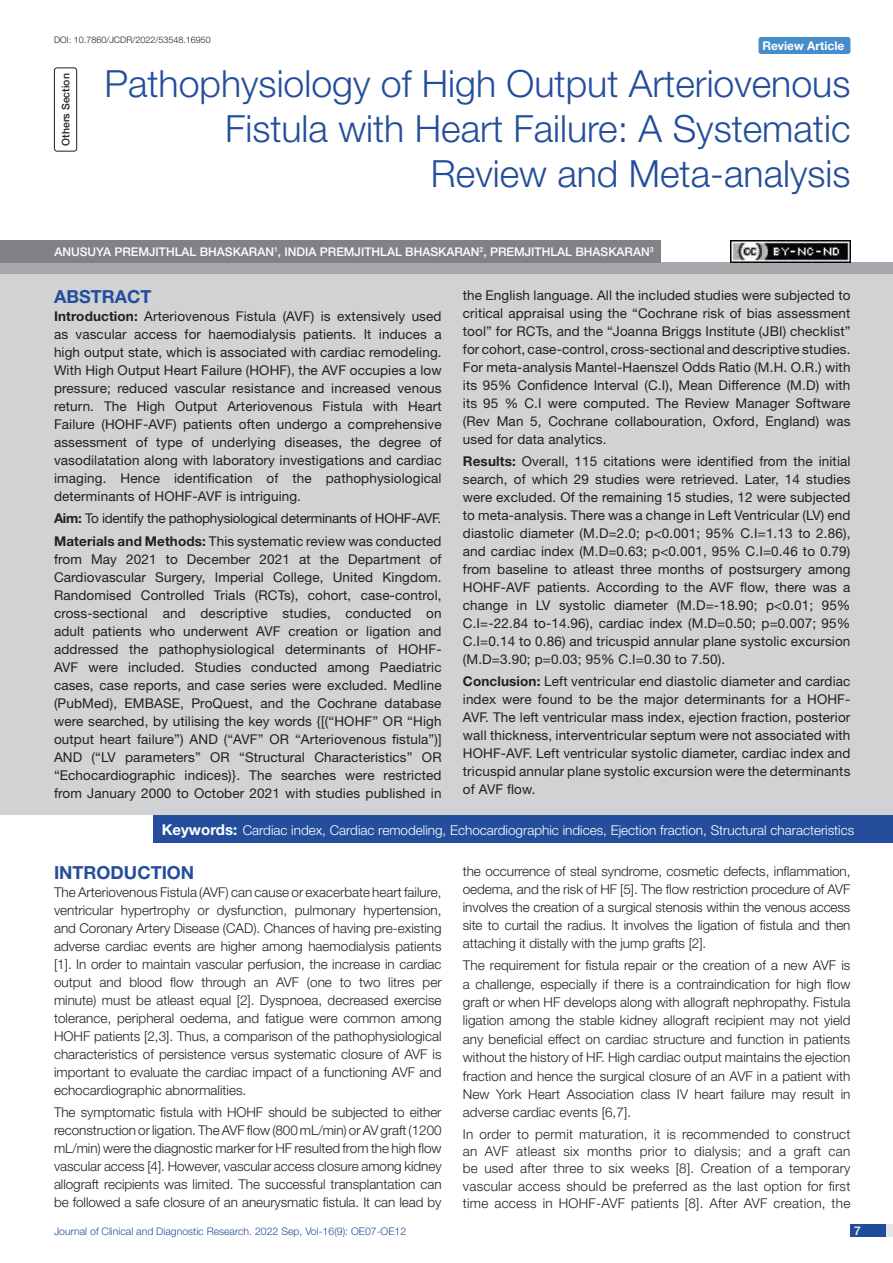
<style>
.page{position:relative;width:893px;height:1263px;background:#fff}
.page>*{position:absolute;margin:0;border:0;box-sizing:border-box;transform-origin:0 0}
.t1{font:300 37.5px/45px "Helvetica Neue";color:#244e9b;text-align:right}
.Heading{font:700 18px "Helvetica Neue";color:#244e9b}
.Abstract_head{font:700 18px "Helvetica Neue";color:#244e9b}
.Abstract_Text{font:13.5px/18px "Helvetica Neue";letter-spacing:.01em;color:#231f20;text-align:justify}
.Body_text{font:300 13.5px/18px "Helvetica Neue";color:#231f20;text-align:justify}
.Key_words{font:300 13.5px "Helvetica Neue";color:#fff}
.Abstract_Text-2{font:13.5px "Helvetica Neue";letter-spacing:-.02em;color:#231f20}
.Author{font:500 12px "Helvetica Neue";color:#fff}
.t2{font:700 12px "Helvetica Neue";color:#fff}
.t3{font:300 10.5px "Helvetica Neue";color:#244e9b}
.section{font:500 10.5px "Helvetica Neue";color:#231f20}
.DOI{font:300 9px "Helvetica Neue";color:#231f20}
.s1{font-weight:700}
.s2{font-weight:700;font-size:15px}
</style>
<div class="page">
<div style="left:850px;top:1224px;width:43px;height:13px;background:#e6e7e9"></div>
<div style="left:850px;top:1224px;width:35px;height:13px;background:#214c99"></div>
<div style="left:54px;top:68px;width:23px;height:84px;border:1px solid #231f20;border-radius:3px"></div>
<div style="left:758px;top:37px;width:92px;height:17px;background:#468ecb;border-radius:3px"></div>
<div style="left:0;top:263px;width:893px;height:12px;background:#a8a9ad"></div>
<div style="left:0;top:240px;width:660px;height:23px;background:#808285"></div>
<div style="left:0;top:275px;width:893px;height:540px;background:#d1d2d4"></div>
<div style="left:154px;top:815px;width:739px;height:28px;background:#244e9b"></div>
<img style="left:730px;top:240px;width:120px;height:23px">
<p class="DOI" style="left:54px;top:35px;width:158px">DOI: 10.7860/JCDR/2022/53548.16950</p>
<p class="section" style="left:60px;top:146px;width:74px;rotate:-90deg">OTHERS SECTION</p>
<p class="t1" style="left:104px;top:60px;width:747px">Pathophysiology of High Output Arteriovenous<br>Fistula with Heart Failure: A Systematic<br>Review and Meta-analysis</p>
<p class="t2" style="left:762px;top:38px;width:83px">Review Article</p>
<p class="Author" style="left:54px;top:245px;width:601px">ANUSUYA PREMJITHLAL BHASKARAN<sup>1</sup>, INDIA PREMJITHLAL BHASKARAN<sup>2</sup>, PREMJITHLAL BHASKARAN<sup>3</sup></p>
<p class="Abstract_head" style="left:54px;top:285px;width:99px">ABSTRACT</p>
<p class="Abstract_Text" style="left:54px;top:307px;width:389px"><span class="s1">Introduction:</span> Arteriovenous Fistula (AVF) is extensively used as vascular access for haemodialysis patients. It induces a high output state, which is associated with cardiac remodeling.<br>With High Output Heart Failure (HOHF), the AVF occupies a low pressure; reduced vascular resistance and increased venous return. The High Output Arteriovenous Fistula with Heart Failure (HOHF-AVF) patients often undergo a comprehensive assessment of type of underlying diseases, the degree of vasodilatation along with laboratory investigations and cardiac imaging. Hence identification of the pathophysiological determinants of HOHF-AVF is intriguing.</p>
<p class="Abstract_Text-2" style="left:54px;top:510px;width:389px"><span class="s1">Aim:</span> To identify the pathophysiological determinants of HOHF-AVF.</p>
<p class="Abstract_Text" style="left:54px;top:532px;width:389px"><span class="s1">Materials and Methods:</span> This systematic review was conducted from May 2021 to December 2021 at the Department of Cardiovascular Surgery, Imperial College, United Kingdom.<br>Randomised Controlled Trials (RCTs), cohort, case-control, cross-sectional and descriptive studies, conducted on adult patients who underwent AVF creation or ligation and addressed the pathophysiological determinants of HOHF-AVF were included. Studies conducted among Paediatric cases, case reports, and case series were excluded. Medline (PubMed), EMBASE, ProQuest, and the Cochrane database were searched, by utilising the key words {[(“HOHF” OR “High output heart failure”) AND (“AVF” OR “Arteriovenous fistula”)] AND (“LV parameters” OR “Structural Characteristics” OR “Echocardiographic indices)}. The searches were restricted from January 2000 to October 2021 with studies published in</p>
<p class="Abstract_Text" style="left:463px;top:286px;width:389px">the English language. All the included studies were subjected to critical appraisal using the “Cochrane risk of bias assessment tool” for RCTs, and the “Joanna Briggs Institute (JBI) checklist” for cohort, case-control, cross-sectional and descriptive studies.<br>For meta-analysis Mantel-Haenszel Odds Ratio (M.H. O.R.) with its 95% Confidence Interval (C.I), Mean Difference (M.D) with its 95 % C.I were computed. The Review Manager Software (Rev Man 5, Cochrane collabouration, Oxford, England) was used for data analytics.</p>
<p class="Abstract_Text" style="left:463px;top:452px;width:389px"><span class="s1">Results:</span> Overall, 115 citations were identified from the initial search, of which 29 studies were retrieved. Later, 14 studies were excluded. Of the remaining 15 studies, 12 were subjected to meta-analysis. There was a change in Left Ventricular (LV) end diastolic diameter (M.D=2.0; p&lt;0.001; 95% C.I=1.13 to 2.86), and cardiac index (M.D=0.63; p&lt;0.001, 95% C.I=0.46 to 0.79) from baseline to atleast three months of postsurgery among HOHF-AVF patients. According to the AVF flow, there was a change in LV systolic diameter (M.D=-18.90; p&lt;0.01; 95% C.I=-22.84 to-14.96), cardiac index (M.D=0.50; p=0.007; 95% C.I=0.14 to 0.86) and tricuspid annular plane systolic excursion (M.D=3.90; p=0.03; 95% C.I=0.30 to 7.50).</p>
<p class="Abstract_Text" style="left:463px;top:672px;width:389px"><span class="s1">Conclusion:</span> Left ventricular end diastolic diameter and cardiac index were found to be the major determinants for a HOHF-AVF. The left ventricular mass index, ejection fraction, posterior wall thickness, interventricular septum were not associated with HOHF-AVF. Left ventricular systolic diameter, cardiac index and tricuspid annular plane systolic excursion were the determinants of AVF flow.</p>
<p class="Key_words" style="left:162px;top:822px;width:694px"><span class="s2">Keywords:</span> Cardiac index, Cardiac remodeling, Echocardiographic indices, Ejection fraction, Structural characteristics</p>
<p class="Heading" style="left:54px;top:861px;width:142px">INTRODUCTION</p>
<p class="Body_text" style="left:54px;top:883px;width:389px">The Arteriovenous Fistula (AVF) can cause or exacerbate heart failure, ventricular hypertrophy or dysfunction, pulmonary hypertension, and Coronary Artery Disease (CAD). Chances of having pre-existing adverse cardiac events are higher among haemodialysis patients [1]. In order to maintain vascular perfusion, the increase in cardiac output and blood flow through an AVF (one to two litres per minute) must be atleast equal [2]. Dyspnoea, decreased exercise tolerance, peripheral oedema, and fatigue were common among HOHF patients [2,3]. Thus, a comparison of the pathophysiological characteristics of persistence versus systematic closure of AVF is important to evaluate the cardiac impact of a functioning AVF and echocardiographic abnormalities.</p>
<p class="Body_text" style="left:54px;top:1103px;width:389px">The symptomatic fistula with HOHF should be subjected to either reconstruction or ligation. The AVF flow (800 mL/min) or AV graft (1200 mL/min) were the diagnostic marker for HF resulted from the high flow vascular access [4]. However, vascular access closure among kidney allograft recipients was limited. The successful transplantation can be followed a safe closure of an aneurysmatic fistula. It can lead by</p>
<p class="Body_text" style="left:463px;top:861px;width:389px">the occurrence of steal syndrome, cosmetic defects, inflammation, oedema, and the risk of HF [5]. The flow restriction procedure of AVF involves the creation of a surgical stenosis within the venous access site to curtail the radius. It involves the ligation of fistula and then attaching it distally with the jump grafts [2].</p>
<p class="Body_text" style="left:463px;top:956px;width:389px">The requirement for fistula repair or the creation of a new AVF is a challenge, especially if there is a contraindication for high flow graft or when HF develops along with allograft nephropathy. Fistula ligation among the stable kidney allograft recipient may not yield any beneficial effect on cardiac structure and function in patients without the history of HF. High cardiac output maintains the ejection fraction and hence the surgical closure of an AVF in a patient with New York Heart Association class IV heart failure may result in adverse cardiac events [6,7].</p>
<p class="Body_text" style="left:463px;top:1125px;width:389px;line-height:17.2px">In order to permit maturation, it is recommended to construct an AVF atleast six months prior to dialysis; and a graft can be used after three to six weeks [8]. Creation of a temporary vascular access should be preferred as the last option for first time access in HOHF-AVF patients [8]. After AVF creation, the</p>
<p class="t3" style="left:54px;top:1225px;width:354px">Journal of Clinical and Diagnostic Research. 2022 Sep, Vol-16(9): OE07-OE12</p>
<p class="Author" style="left:854px;top:1223px;width:8px">7</p>
</div>
